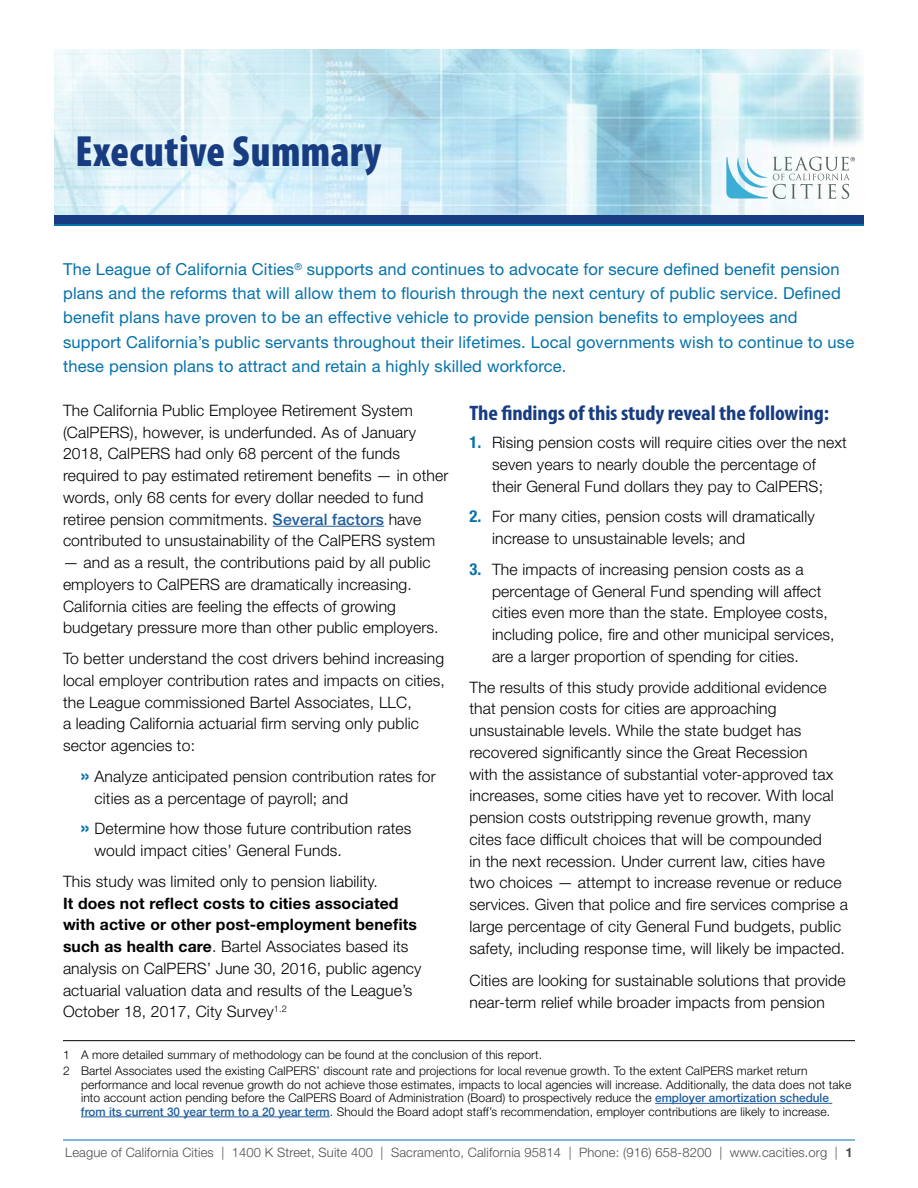
<style>
.page{position:relative;width:918px;height:1188px;background:#fff}
.page>*{position:absolute;margin:0;border:0;box-sizing:border-box;transform-origin:0 0}
.t1{font:900 condensed 43.95px "Myriad Pro";letter-spacing:.01em;color:#183c81;scale:.95 1}
.t2{font:700 condensed 21px "Myriad Pro";letter-spacing:-.005em;color:#183c81;scale:1.08 1}
.t3{font:16.5px/24px "Helvetica Neue LT Std";letter-spacing:.01em;color:#0571aa}
.t4{font:300 15.75px/21.8px "Helvetica Neue LT Std";letter-spacing:.01em;color:#000}
.t5{font:300 12.9px "Helvetica Neue LT Std";letter-spacing:.01em;color:#4d4d4f}
.t6{font:300 12px/13.5px "Helvetica Neue LT Std";letter-spacing:.01em;color:#000}
.s1{font-weight:500;color:#215e9e}
.s2{font-weight:700;font-size:19.5px;color:#0571aa}
.s3{font-weight:700}
.s4{font-weight:700;font-stretch:condensed;font-size:16.5px;color:#0571aa}
</style>
<div class="page">
<hr style="left:63px;top:1140px;width:792px;height:1px;background:#0571aa">
<svg style="left:54px;top:223px;width:810px;height:3px;background:#0b5f9c"></svg>
<img style="left:54px;top:50px;width:810px;height:165px">
<svg style="left:726px;top:157px;width:129px;height:42px"></svg>
<div style="left:54px;top:215px;width:810px;height:8px;background:#183c81"></div>
<hr style="left:273px;top:526px;width:111px;height:1px;background:#215e9e">
<hr style="left:63px;top:1040px;width:792px;height:1px;background:#000">
<hr style="left:655px;top:1103px;width:177px;height:1px;background:#215e9e">
<hr style="left:81px;top:1117px;width:249px;height:1px;background:#215e9e">
<h1 class="t1" style="left:76px;top:127px;width:323px">Executive Summary</h1>
<p class="t3" style="left:63px;top:257px;width:793px">The League of California Cities<sup>®</sup> supports and continues to advocate for secure defined benefit pension plans and the reforms that will allow them to flourish through the next century of public service. Defined benefit plans have proven to be an effective vehicle to provide pension benefits to employees and support California’s public servants throughout their lifetimes. Local governments wish to continue to use these pension plans to attract and retain a highly skilled workforce.</p>
<p class="t4" style="left:63px;top:399px;width:387px">The California Public Employee Retirement System (CalPERS), however, is underfunded. As of January 2018, CalPERS had only 68 percent of the funds required to pay estimated retirement benefits — in other words, only 68 cents for every dollar needed to fund retiree pension commitments. <span class="s1">Several factors</span> have contributed to unsustainability of the CalPERS system</p>
<p class="t4" style="left:63px;top:551px;width:377px">— and as a result, the contributions paid by all public employers to CalPERS are dramatically increasing.<br>California cities are feeling the effects of growing budgetary pressure more than other public employers.</p>
<p class="t4" style="left:63px;top:647px;width:383px">To better understand the cost drivers behind increasing local employer contribution rates and impacts on cities, the League commissioned Bartel Associates, LLC,<br>a leading California actuarial firm serving only public sector agencies to:</p>
<p class="t4" style="left:94px;top:765px;width:343px;text-indent:-14px"><span class="s2">»</span> Analyze anticipated pension contribution rates for cities as a percentage of payroll; and</p>
<p class="t4" style="left:94px;top:818px;width:319px;text-indent:-14px"><span class="s2">»</span> Determine how those future contribution rates would impact cities’ General Funds.</p>
<p class="t4" style="left:63px;top:870px;width:316px">This study was limited only to pension liability.</p>
<p class="t4" style="left:63px;top:892px;width:360px"><span class="s3">It does not reflect costs to cities associated with active or other post-employment benefits such as health care</span>. Bartel Associates based its analysis on CalPERS’ June 30, 2016, public agency actuarial valuation data and results of the League’s October 18, 2017, City Survey<sup>1.2</sup></p>
<p class="t6" style="left:63px;top:1046px;width:746px;line-height:16.5px">1 A more detailed summary of methodology can be found at the conclusion of this report.<br>2 Bartel Associates used the existing CalPERS’ discount rate and projections for local revenue growth. To the extent CalPERS market return</p>
<p class="t6" style="left:81px;top:1077px;width:772px">performance and local revenue growth do not achieve those estimates, impacts to local agencies will increase. Additionally, the data does not take into account action pending before the CalPERS Board of Administration (Board) to prospectively reduce the <span class="s1">employer amortization schedule from its current 30 year term to a 20 year term</span>. Should the Board adopt staff’s recommendation, employer contributions are likely to increase.</p>
<h2 class="t2" style="left:470px;top:400px;width:334px">The findings of this study reveal the following:</h2>
<p class="t4" style="left:470px;top:431px;width:379px;text-align:center"><span class="s4">1.</span> Rising pension costs will require cities over the next seven years to nearly double the percentage of<br>their General Fund dollars they pay to CalPERS;</p>
<p class="t4" style="left:492px;top:506px;width:324px;text-indent:-22px"><span class="s4">2.</span> For many cities, pension costs will dramatically increase to unsustainable levels; and</p>
<p class="t4" style="left:492px;top:558px;width:344px;text-indent:-22px"><span class="s4">3.</span> The impacts of increasing pension costs as a percentage of General Fund spending will affect cities even more than the state. Employee costs, including police, fire and other municipal services, are a larger proportion of spending for cities.</p>
<p class="t4" style="left:469px;top:676px;width:380px">The results of this study provide additional evidence that pension costs for cities are approaching unsustainable levels. While the state budget has recovered significantly since the Great Recession<br>with the assistance of substantial voter-approved tax increases, some cities have yet to recover. With local pension costs outstripping revenue growth, many<br>cites face difficult choices that will be compounded<br>in the next recession. Under current law, cities have two choices — attempt to increase revenue or reduce services. Given that police and fire services comprise a large percentage of city General Fund budgets, public safety, including response time, will likely be impacted.</p>
<p class="t4" style="left:469px;top:969px;width:378px">Cities are looking for sustainable solutions that provide near-term relief while broader impacts from pension</p>
<p class="t5" style="left:65px;top:1144px;width:789px">League of California Cities | 1400 K Street, Suite 400 | Sacramento, California 95814 | Phone: (916) 658-8200 | www.cacities.org | <span class="s3">1</span></p>
</div>
